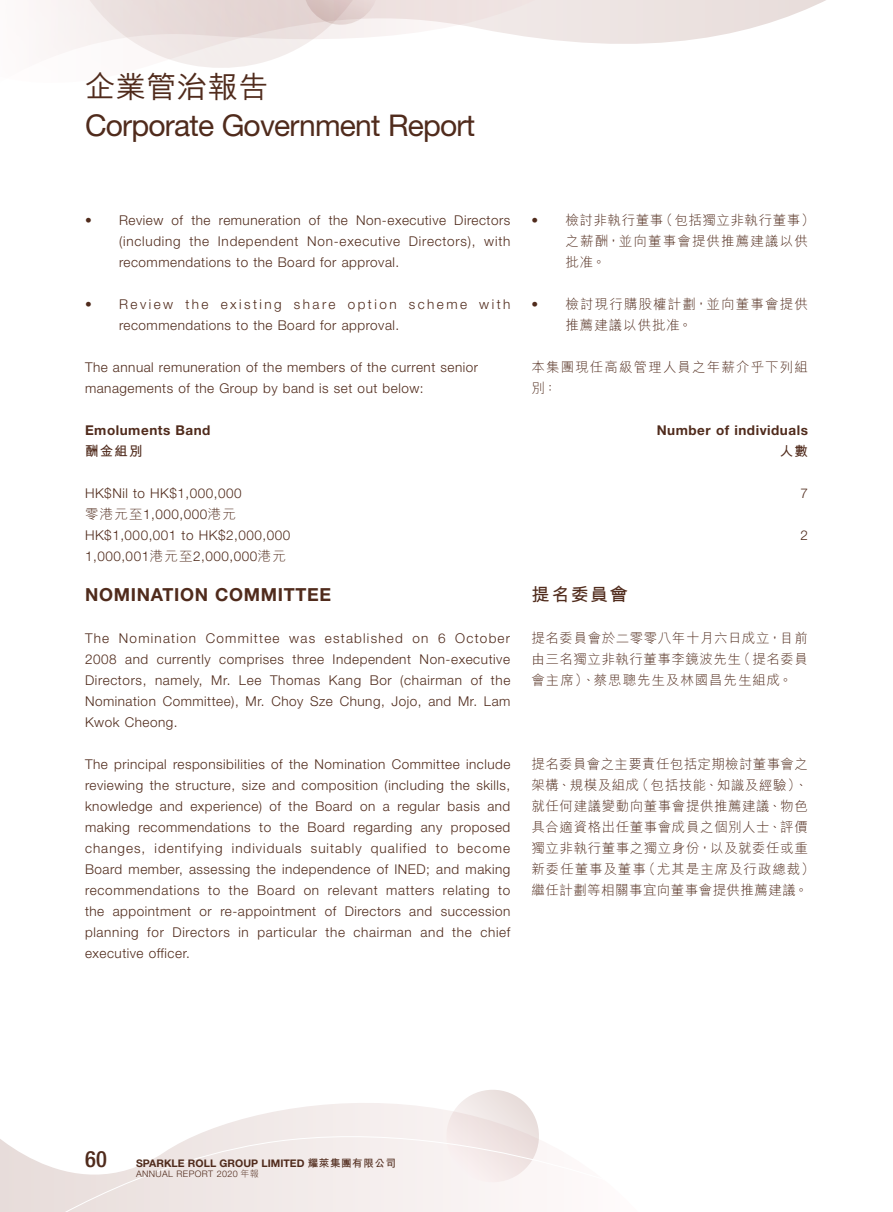
<style>
.page{position:relative;width:893px;height:1212px;background:#fff}
.page>*{position:absolute;margin:0;border:0;box-sizing:border-box;transform-origin:0 0}
.t1{font:30px "Helvetica Neue LT Std";letter-spacing:-.025em;color:#502b1c}
.t2{font:500 30px "M Hei HK";letter-spacing:.025em;color:#502b1c}
.t3{font:500 condensed 22.5px "Helvetica Neue LT Std";color:#502b1c}
.t4{font:700 18px "Helvetica Neue LT Std";letter-spacing:.04em;color:#502b1c}
.t5{font:700 18px "M Hei HK";letter-spacing:.09em;color:#502b1c}
.t6{font:300 13.5px/21px "Helvetica Neue LT Std";letter-spacing:.04em;color:#502b1c;text-align:justify}
.t7{font:300 13.5px/21px "M Hei HK";letter-spacing:.04em;color:#502b1c;text-align:justify}
.t8{font:300 13.5px/21px "Helvetica Neue LT Std";letter-spacing:.165em;color:#502b1c}
.t9{font:300 13.5px/21px "M Hei HK";letter-spacing:.07em;color:#502b1c}
.t10{font:700 13.5px "Helvetica Neue LT Std";letter-spacing:.04em;color:#502b1c}
.t11{font:300 13.5px/21px "M Hei HK";letter-spacing:.085em;color:#502b1c}
.t12{font:300 13.5px/21px "M Hei HK";letter-spacing:.08em;color:#502b1c}
.t13{font:700 13.5px "M Hei HK";letter-spacing:.09em;color:#502b1c}
.t14{font:700 10.5px "Helvetica Neue LT Std";letter-spacing:.005em;color:#502b1c}
.t15{font:300 9px "Helvetica Neue LT Std";letter-spacing:.045em;color:#502b1c}
.s1{font-family:"Helvetica Neue LT Std"}
.s2{font-family:"M Hei HK"}
</style>
<div class="page">
<svg style="left:591px;top:0;width:235px;height:44px"></svg>
<svg style="left:45px;top:0;width:546px;height:54px"></svg>
<svg style="left:67px;top:0;width:311px;height:68px"></svg>
<svg style="left:0;top:1103px;width:442px;height:109px"></svg>
<svg style="left:442px;top:1090px;width:92px;height:26px"></svg>
<svg style="left:13px;top:1116px;width:526px;height:96px"></svg>
<h1 class="t2" style="left:85px;top:66px;width:185px">企業管治報告</h1>
<h1 class="t1" style="left:85px;top:107px;width:392px">Corporate Government Report</h1>
<p class="t9" style="left:566px;top:209px;width:251px;text-indent:-34px"><span class="s1">•</span> 檢討非執行董事（包括獨立非執行董事）之薪酬，並向董事會提供推薦建議以供批准。</p>
<p class="t11" style="left:566px;top:293px;width:244px;text-indent:-34px"><span class="s1">•</span> 檢討現行購股權計劃，並向董事會提供推薦建議以供批准。</p>
<p class="t12" style="left:531px;top:356px;width:278px">本集團現任高級管理人員之年薪介乎下列組別：</p>
<p class="t6" style="left:119px;top:209px;width:393px;text-indent:-34px">• Review of the remuneration of the Non-executive Directors (including the Independent Non-executive Directors), with recommendations to the Board for approval.</p>
<p class="t8" style="left:119px;top:293px;width:393px;text-indent:-34px">• Review the existing share option scheme with recommendations to the Board for approval.</p>
<p class="t6" style="left:85px;top:356px;width:395px">The annual remuneration of the members of the current senior managements of the Group by band is set out below:</p>
<p class="t10" style="left:85px;top:422px;width:127px">Emoluments Band</p>
<p class="t10" style="left:657px;top:422px;width:153px">Number of individuals</p>
<p class="t13" style="left:85px;top:441px;width:59px">酬金組別</p>
<p class="t13" style="left:780px;top:441px;width:30px">人數</p>
<p class="t6" style="left:85px;top:482px;width:158px">HK$Nil to HK$1,000,000</p>
<p class="t6" style="left:800px;top:482px;width:9px">7</p>
<p class="t6" style="left:85px;top:503px;width:207px"><span class="s2">零港元至</span>1,000,000<span class="s2">港元<br></span>HK$1,000,001 to HK$2,000,000</p>
<p class="t6" style="left:800px;top:524px;width:9px">2</p>
<p class="t6" style="left:85px;top:545px;width:202px">1,000,001<span class="s2">港元至</span>2,000,000<span class="s2">港元</span></p>
<h3 class="t4" style="left:85px;top:583px;width:248px">NOMINATION COMMITTEE</h3>
<p class="t6" style="left:85px;top:627px;width:427px">The Nomination Committee was established on 6 October 2008 and currently comprises three Independent Non-executive Directors, namely, Mr. Lee Thomas Kang Bor (chairman of the Nomination Committee), Mr. Choy Sze Chung, Jojo, and Mr. Lam Kwok Cheong.</p>
<p class="t6" style="left:85px;top:753px;width:427px">The principal responsibilities of the Nomination Committee include reviewing the structure, size and composition (including the skills, knowledge and experience) of the Board on a regular basis and making recommendations to the Board regarding any proposed changes, identifying individuals suitably qualified to become Board member, assessing the independence of INED; and making recommendations to the Board on relevant matters relating to the appointment or re-appointment of Directors and succession planning for Directors in particular the chairman and the chief executive officer.</p>
<h3 class="t5" style="left:531px;top:581px;width:98px">提名委員會</h3>
<p class="t7" style="left:531px;top:627px;width:278px">提名委員會於二零零八年十月六日成立，目前由三名獨立非執行董事李鏡波先生（提名委員會主席）、蔡思聰先生及林國昌先生組成。</p>
<p class="t7" style="left:531px;top:753px;width:285px;text-align:left">提名委員會之主要責任包括定期檢討董事會之架構、規模及組成（包括技能、知識及經驗）、就任何建議變動向董事會提供推薦建議、物色具合適資格出任董事會成員之個別人士、評價獨立非執行董事之獨立身份，以及就委任或重新委任董事及董事（尤其是主席及行政總裁）繼任計劃等相關事宜向董事會提供推薦建議。</p>
<h2 class="t3" style="left:85px;top:1145px;width:24px">60</h2>
<p class="t14" style="left:136px;top:1156px;width:262px">SPARKLE ROLL GROUP LIMITED <span class="s2">耀萊集團有限公司</span></p>
<p class="t15" style="left:136px;top:1168px;width:124px">ANNUAL REPORT 2020 <span class="s2">年報</span></p>
</div>
